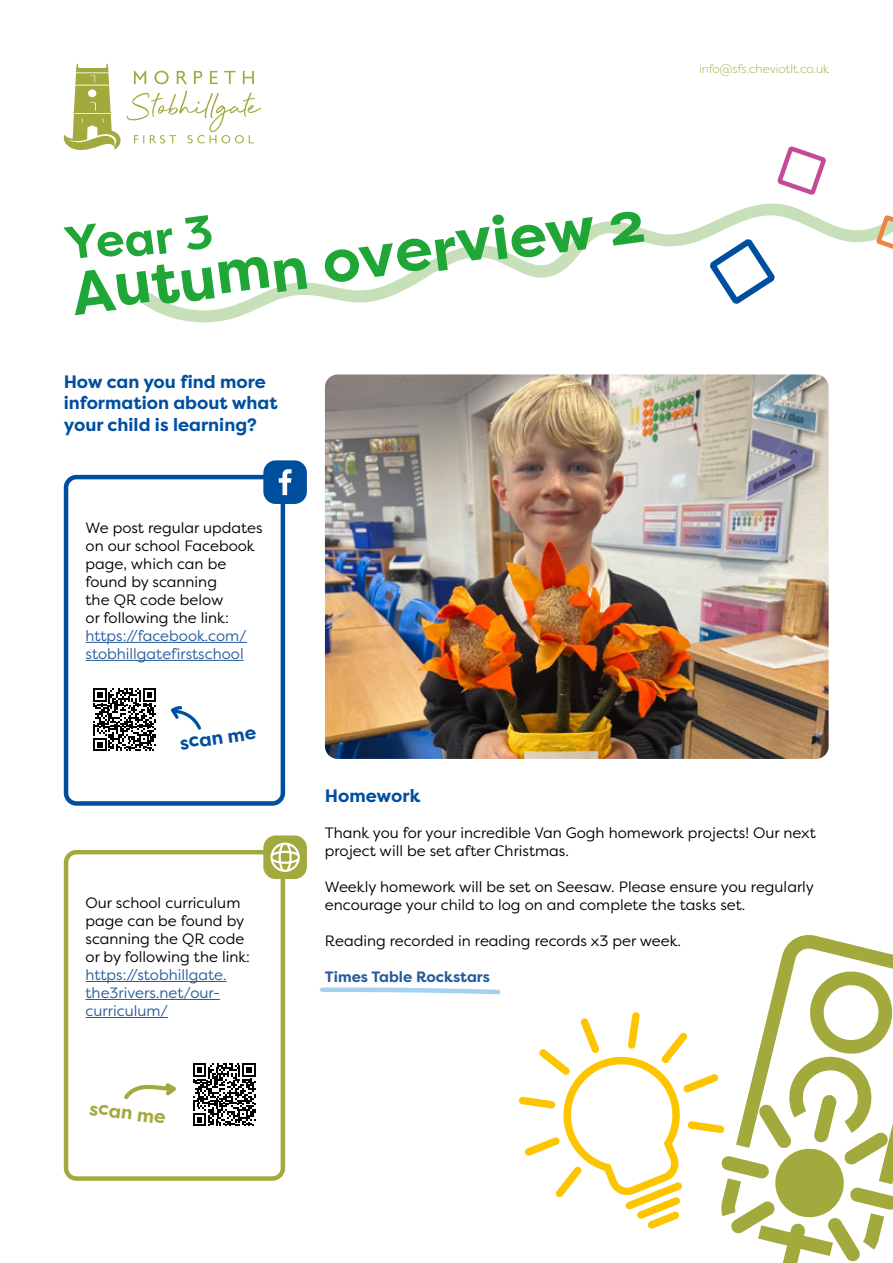
<style>
.page{position:relative;width:893px;height:1263px;background:#fff}
.page>*{position:absolute;margin:0;border:0;box-sizing:border-box;transform-origin:0 0}
.t1{font:700 60.75px "Filson Pro";color:#1fa637}
.t2{font:700 46.35px "Filson Pro";color:#1fa637}
.t3{font:700 18.9px "Filson Pro";color:#004f9f}
.t4{font:700 18.9px "Filson Pro";color:#a2a93d}
.t5{font:700 18px/21.6px "Filson Pro";color:#004f9f}
.t6{font:15px/18px "Filson Pro";color:#000}
.t7{font:15px/18px "Filson Pro";color:#275b9b}
.t8{font:700 15px "Filson Pro";color:#275b9b}
.t9{font:300 12px "Filson Pro";color:#a2a93d}
</style>
<div class="page">
<svg style="left:141px;top:203px;width:732px;height:120px"></svg>
<img style="left:325px;top:374px;width:504px;height:385px">
<svg style="left:519px;top:935px;width:374px;height:328px"></svg>
<div style="left:64px;top:475px;width:221px;height:331px;border:4px solid #004f9f;border-radius:11px"></div>
<div style="left:64px;top:850px;width:221px;height:331px;border:4px solid #a2a93d;border-radius:11px"></div>
<hr style="left:86px;top:642px;width:161px;height:1px;background:#275b9b">
<hr style="left:86px;top:660px;width:158px;height:1px;background:#275b9b">
<hr style="left:86px;top:981px;width:141px;height:1px;background:#275b9b">
<hr style="left:86px;top:999px;width:134px;height:1px;background:#275b9b">
<hr style="left:86px;top:1017px;width:82px;height:1px;background:#275b9b">
<div style="left:263px;top:460px;width:44px;height:44px;background:#004f9f;border-radius:12px"></div>
<div style="left:263px;top:835px;width:44px;height:44px;background:#a2a93d;border-radius:12px"></div>
<svg style="left:93px;top:688px;width:63px;height:63px"></svg>
<svg style="left:193px;top:1063px;width:63px;height:63px"></svg>
<svg style="left:170px;top:706px;width:31px;height:24px"></svg>
<svg style="left:63px;top:64px;width:198px;height:86px"></svg>
<svg style="left:124px;top:1083px;width:52px;height:17px"></svg>
<svg style="left:319px;top:987px;width:182px;height:8px"></svg>
<svg style="left:706px;top:234px;width:74px;height:75px"></svg>
<svg style="left:777px;top:146px;width:49px;height:49px"></svg>
<svg style="left:873px;top:215px;width:20px;height:34px"></svg>
<svg style="left:270px;top:843px;width:30px;height:29px"></svg>
<svg style="left:279px;top:469px;width:12px;height:26px"></svg>
<h1 class="t1" style="left:67px;top:254px;width:579px;rotate:-7deg">Autumn overview 2</h1>
<h2 class="t2" style="left:62px;top:221px;width:149px;rotate:-8deg">Year 3</h2>
<p class="t5" style="left:64px;top:371px;width:215px">How can you find more information about what your child is learning?</p>
<p class="t6" style="left:86px;top:518px;width:179px">We post regular updates on our school Facebook page, which can be found by scanning<br>the QR code below<br>or following the link:</p>
<p class="t7" style="left:86px;top:626px;width:163px">https://facebook.com/ stobhillgatefirstschool</p>
<p class="t3" style="left:178px;top:731px;width:78px;rotate:-8deg">scan me</p>
<p class="t5" style="left:325px;top:785px;width:97px">Homework</p>
<p class="t9" style="left:699px;top:61px;width:132px">info@sfs.cheviotlt.co.uk</p>
<p class="t6" style="left:86px;top:893px;width:166px">Our school curriculum page can be found by scanning the QR code or by following the link:</p>
<p class="t7" style="left:86px;top:965px;width:143px">https://stobhillgate. the3rivers.net/our&shy;curriculum/</p>
<p class="t4" style="left:91px;top:1096px;width:78px;rotate:7deg">scan me</p>
<p class="t6" style="left:325px;top:823px;width:492px">Thank you for your incredible Van Gogh homework projects! Our next project will be set after Christmas.</p>
<p class="t6" style="left:325px;top:877px;width:491px">Weekly homework will be set on Seesaw. Please ensure you regularly encourage your child to log on and complete the tasks set.</p>
<p class="t6" style="left:325px;top:931px;width:358px">Reading recorded in reading records x3 per week.</p>
<p class="t8" style="left:325px;top:967px;width:167px">Times Table Rockstars</p>
</div>
